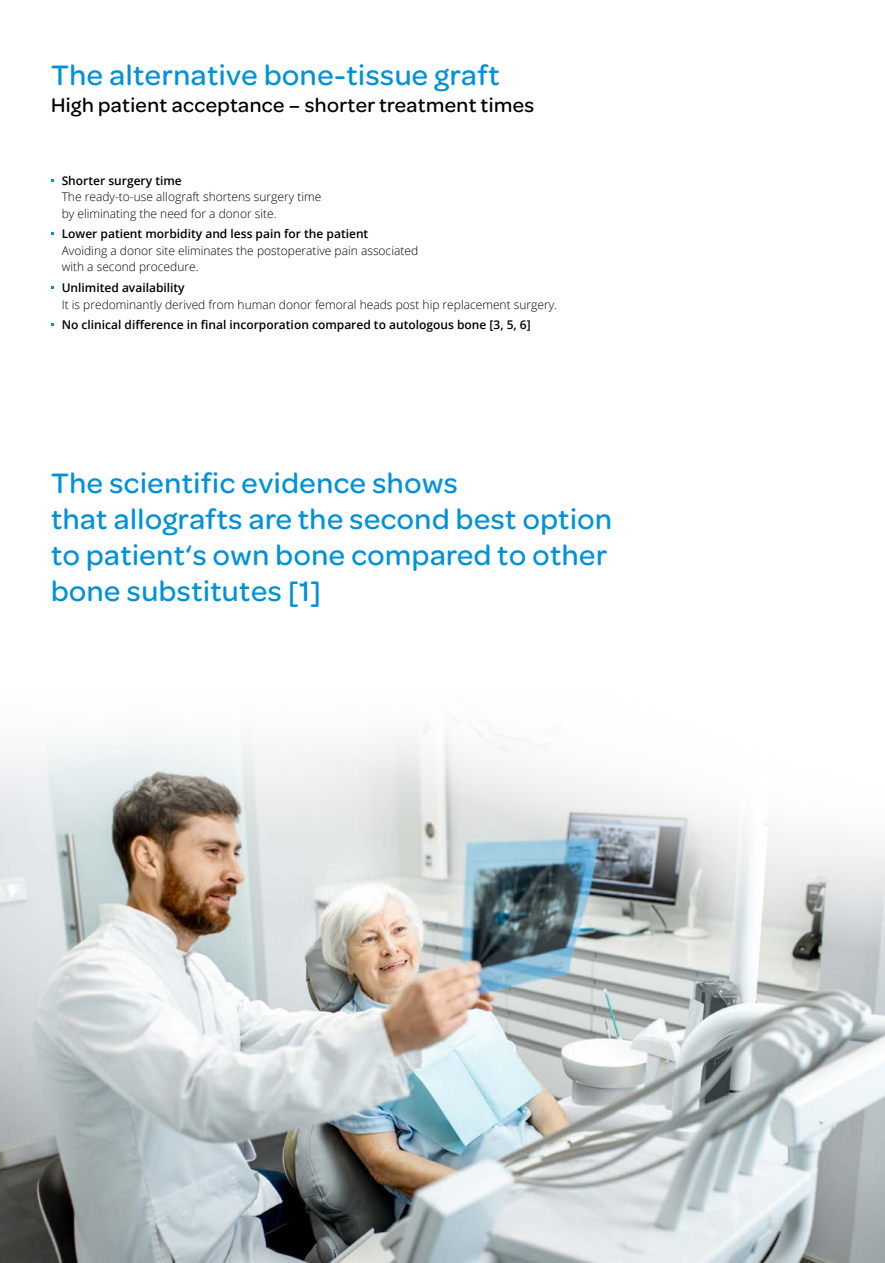
<style>
.page{position:relative;width:885px;height:1263px;background:#fff}
.page>*{position:absolute;margin:0;border:0;box-sizing:border-box;transform-origin:0 0}
.t1{font:500 30px/36px "Omnes";letter-spacing:.02em;color:#0092d8}
.t2{font:500 21px "Omnes";letter-spacing:.02em;color:#000}
.t3{font:300 12px/16.5px "Open Sans";color:#000}
.t4{font:600 12px "Open Sans";color:#000}
</style>
<div class="page">
<img style="left:0;top:966px;width:884px;height:297px">
<img style="left:0;top:724px;width:884px;height:242px">
<h1 class="t1" style="left:51px;top:55px;width:450px">The alternative bone-tissue graft</h1>
<h2 class="t2" style="left:51px;top:91px;width:484px">High patient acceptance – shorter treatment times</h2>
<p class="t4" style="left:62px;top:172px;width:122px">Shorter surgery time</p>
<p class="t3" style="left:62px;top:188px;width:261px">The ready-to-use allograft shortens surgery time by eliminating the need for a donor site.</p>
<p class="t4" style="left:62px;top:226px;width:308px">Lower patient morbidity and less pain for the patient</p>
<p class="t3" style="left:62px;top:242px;width:358px">Avoiding a donor site eliminates the postoperative pain associated with a second procedure.</p>
<p class="t4" style="left:62px;top:279px;width:124px">Unlimited availability</p>
<p class="t3" style="left:62px;top:296px;width:497px">It is predominantly derived from human donor femoral heads post hip replacement surgery.</p>
<p class="t4" style="left:62px;top:317px;width:470px">No clinical difference in final incorporation compared to autologous bone [3, 5, 6]</p>
<h1 class="t1" style="left:51px;top:463px;width:562px">The scientific evidence shows<br>that allografts are the second best option to patient‘s own bone compared to other bone substitutes [1]</h1>
</div>
